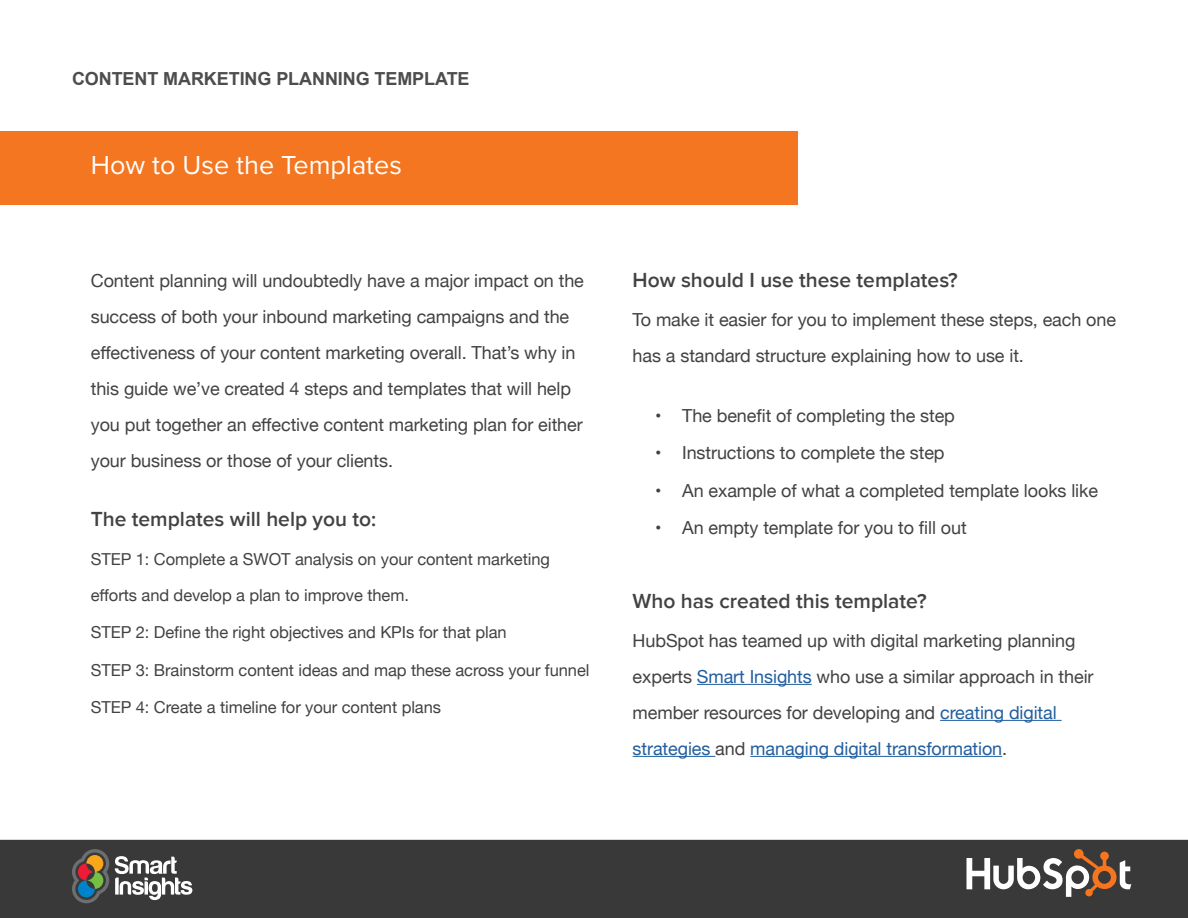
<style>
.page{position:relative;width:1188px;height:918px;background:#fff}
.page>*{position:absolute;margin:0;border:0;box-sizing:border-box;transform-origin:0 0}
.t1{font:27px "Proxima Nova";color:#fff}
.t2{font:600 21px "Proxima Nova";color:#424242}
.t3{font:18px/36px "Helvetica Neue";letter-spacing:-.005em;color:#424242}
.t4{font:700 18px "Arial";letter-spacing:-.005em;color:#4d4d4d}
.t5{font:16.5px/36px "Helvetica Neue";letter-spacing:-.005em;color:#424242}
.s1{color:#215e9f}
</style>
<div class="page">
<div style="left:0;top:131px;width:797px;height:74px;background:#f47621"></div>
<hr style="left:697px;top:684px;width:115px;height:1px;background:#215e9f">
<hr style="left:940px;top:720px;width:122px;height:1px;background:#215e9f">
<hr style="left:633px;top:756px;width:82px;height:1px;background:#215e9f">
<hr style="left:750px;top:756px;width:252px;height:1px;background:#215e9f">
<div style="left:0;top:839px;width:1188px;height:79px;background:#393939"></div>
<svg style="left:967px;top:849px;width:164px;height:48px"></svg>
<svg style="left:72px;top:849px;width:37px;height:54px"></svg>
<div style="left:78px;top:880px;width:17px;height:17px;background:#0083ca;border-radius:50%"></div>
<div style="left:78px;top:863px;width:17px;height:17px;background:#ed1b35;border-radius:50%"></div>
<svg style="left:86px;top:872px;width:17px;height:17px"></svg>
<svg style="left:86px;top:855px;width:17px;height:17px"></svg>
<svg style="left:115px;top:856px;width:77px;height:44px"></svg>
<p class="t4" style="left:72px;top:67px;width:399px">CONTENT MARKETING PLANNING TEMPLATE</p>
<h1 class="t1" style="left:91px;top:150px;width:313px">How to Use the Templates</h1>
<p class="t3" style="left:91px;top:264px;width:495px">Content planning will undoubtedly have a major impact on the success of both your inbound marketing campaigns and the effectiveness of your content marketing overall. That’s why in this guide we’ve created 4 steps and templates that will help you put together an effective content marketing plan for either your business or those of your clients.</p>
<p class="t2" style="left:91px;top:507px;width:287px">The templates will help you to:</p>
<p class="t5" style="left:91px;top:542px;width:461px">STEP 1: Complete a SWOT analysis on your content marketing efforts and develop a plan to improve them.</p>
<p class="t5" style="left:91px;top:615px;width:417px">STEP 2: Define the right objectives and KPIs for that plan</p>
<p class="t5" style="left:91px;top:653px;width:500px">STEP 3: Brainstorm content ideas and map these across your funnel</p>
<p class="t5" style="left:91px;top:690px;width:352px">STEP 4: Create a timeline for your content plans</p>
<p class="t2" style="left:633px;top:268px;width:327px">How should I use these templates?</p>
<p class="t3" style="left:633px;top:302px;width:485px">To make it easier for you to implement these steps, each one has a standard structure explaining how to use it.</p>
<p class="t3" style="left:655px;top:398px;width:301px">• The benefit of completing the step</p>
<p class="t3" style="left:655px;top:436px;width:291px">• Instructions to complete the step</p>
<p class="t3" style="left:655px;top:473px;width:445px">• An example of what a completed template looks like</p>
<p class="t3" style="left:655px;top:511px;width:313px">• An empty template for you to fill out</p>
<p class="t2" style="left:633px;top:589px;width:295px">Who has created this template?</p>
<p class="t3" style="left:633px;top:623px;width:462px">HubSpot has teamed up with digital marketing planning experts <span class="s1">Smart Insights</span> who use a similar approach in their member resources for developing and <span class="s1">creating digital strategies</span> and <span class="s1">managing digital transformation</span>.</p>
</div>
